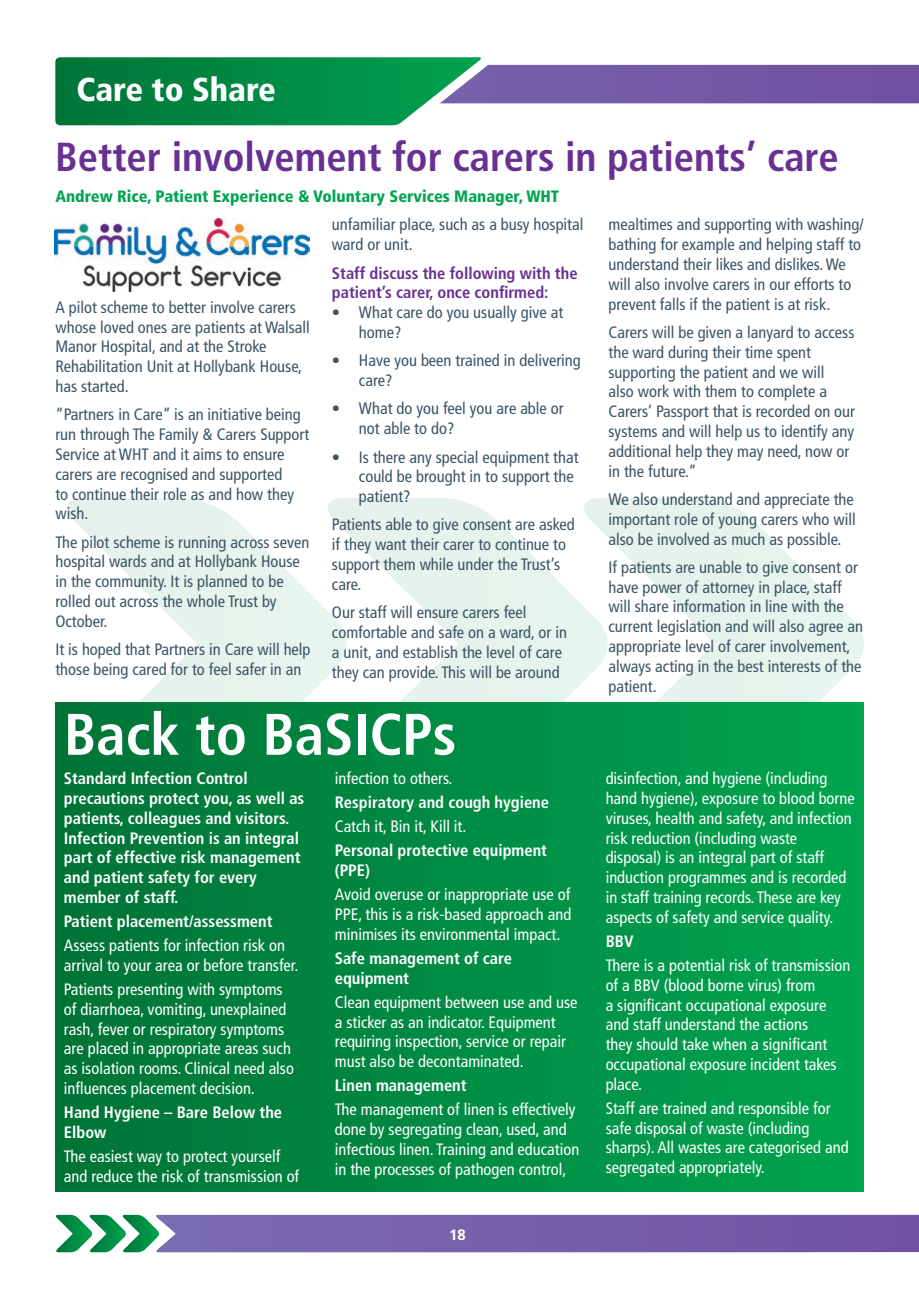
<style>
.page{position:relative;width:919px;height:1289px;background:#fff}
.page>*{position:absolute;margin:0;border:0;box-sizing:border-box;transform-origin:0 0}
.Heading{font:700 condensed 58.5px "Frutiger LT Std";color:#fff}
.Heading-2{font:700 condensed 40.5px "Frutiger LT Std";color:#683092}
.t1{font:900 condensed 33px "Frutiger LT Std";color:#fff}
.Body_text{font:condensed 16.5px/19.8px "Frutiger LT Std";color:#3b5566}
.Body_text-2{font:condensed 16.5px/19.8px "Frutiger LT Std";color:#fff}
.Body_text-3{font:700 condensed 16.5px/19.8px "Frutiger LT Std";color:#fff}
.t2{font:700 condensed 16.5px/19.8px "Frutiger LT Std";color:#683092}
.Author{font:900 condensed 16.5px "Frutiger LT Std";color:#00a54f}
.t3{font:700 15px "Frutiger LT Std";color:#fff}
</style>
<div class="page">
<svg style="left:55px;top:57px;width:863px;height:69px"></svg>
<svg style="left:56px;top:1214px;width:862px;height:38px;background:#776ea8"></svg>
<svg style="left:610px;top:498px;width:254px;height:289px"></svg>
<svg style="left:350px;top:498px;width:260px;height:204px"></svg>
<svg style="left:67px;top:498px;width:283px;height:204px"></svg>
<div style="left:55px;top:702px;width:808px;height:489px;background:linear-gradient(to right,#007337,#00a550)"></div>
<img style="left:54px;top:218px;width:256px;height:74px">
<h3 class="t1" style="left:77px;top:70px;width:201px">Care to Share</h3>
<p class="Heading-2" style="left:55px;top:133px;width:784px">Better involvement for carers in patients’ care</p>
<p class="Author" style="left:55px;top:186px;width:505px">Andrew Rice, Patient Experience &amp; Voluntary Services Manager, WHT</p>
<p class="Body_text" style="left:55px;top:297px;width:256px">A pilot scheme to better involve carers whose loved ones are patients at Walsall Manor Hospital, and at the Stroke Rehabilitation Unit at Hollybank House, has started.</p>
<p class="Body_text" style="left:55px;top:405px;width:255px">“Partners in Care” is an initiative being run through The Family &amp; Carers Support<br>Service at WHT and it aims to ensure carers are recognised and supported<br>to continue their role as and how they wish.</p>
<p class="Body_text" style="left:55px;top:532px;width:255px">The pilot scheme is running across seven hospital wards and at Hollybank House in the community. It is planned to be rolled out across the whole Trust by<br>October.</p>
<p class="Body_text" style="left:55px;top:639px;width:256px">It is hoped that Partners in Care will help those being cared for to feel safer in an</p>
<p class="Body_text" style="left:332px;top:215px;width:253px">unfamiliar place, such as a busy hospital ward or unit.</p>
<p class="t2" style="left:332px;top:263px;width:247px">Staff discuss the following with the patient’s carer, once confirmed:</p>
<p class="Body_text" style="left:359px;top:302px;width:206px;text-indent:-27px">• What care do you usually give at home?</p>
<p class="Body_text" style="left:359px;top:351px;width:223px;text-indent:-27px">• Have you been trained in delivering care?</p>
<p class="Body_text" style="left:359px;top:399px;width:206px;text-indent:-27px">• What do you feel you are able or not able to do?</p>
<p class="Body_text" style="left:359px;top:447px;width:221px;text-indent:-27px">• Is there any special equipment that could be brought in to support the patient?</p>
<p class="Body_text" style="left:332px;top:515px;width:244px">Patients able to give consent are asked if they want their carer to continue to support them while under the Trust’s care.</p>
<p class="Body_text" style="left:332px;top:602px;width:236px">Our staff will ensure carers feel comfortable and safe on a ward, or in a unit, and establish the level of care they can provide. This will be around</p>
<p class="Heading" style="left:64px;top:699px;width:394px">Back to BaSICPs</p>
<p class="Body_text-3" style="left:64px;top:768px;width:242px">Standard Infection Control precautions protect you, as well as patients, colleagues and visitors.<br>Infection Prevention is an integral part of effective risk management and patient safety for every member of staff.</p>
<p class="Body_text-3" style="left:64px;top:911px;width:210px">Patient placement/assessment</p>
<p class="Body_text-2" style="left:64px;top:935px;width:236px">Assess patients for infection risk on arrival to your area or before transfer.</p>
<p class="Body_text-2" style="left:64px;top:979px;width:231px">Patients presenting with symptoms of diarrhoea, vomiting, unexplained rash, fever or respiratory symptoms are placed in appropriate areas such as isolation rooms. Clinical need also influences placement decision.</p>
<p class="Body_text-3" style="left:64px;top:1102px;width:220px">Hand Hygiene – Bare Below the<br>Elbow</p>
<p class="Body_text-2" style="left:64px;top:1146px;width:237px">The easiest way to protect yourself and reduce the risk of transmission of</p>
<p class="Body_text-2" style="left:335px;top:768px;width:119px">infection to others.</p>
<p class="Body_text-3" style="left:335px;top:792px;width:216px">Respiratory and cough hygiene</p>
<p class="Body_text-2" style="left:335px;top:816px;width:133px">Catch it, Bin it, Kill it.</p>
<p class="Body_text-3" style="left:335px;top:840px;width:214px">Personal protective equipment (PPE)</p>
<p class="Body_text-2" style="left:335px;top:884px;width:238px;text-align:justify">Avoid overuse or inappropriate use of PPE, this is a risk-based approach and minimises its environmental impact.</p>
<p class="Body_text-3" style="left:335px;top:948px;width:179px">Safe management of care equipment</p>
<p class="Body_text-2" style="left:335px;top:992px;width:244px">Clean equipment between use and use a sticker as an indicator. Equipment requiring inspection, service or repair must also be decontaminated.</p>
<p class="Body_text-3" style="left:335px;top:1075px;width:133px">Linen management</p>
<p class="Body_text-2" style="left:335px;top:1099px;width:246px">The management of linen is effectively done by segregating clean, used, and infectious linen. Training and education in the processes of pathogen control,</p>
<p class="t3" style="left:449px;top:1225px;width:18px">18</p>
<p class="Body_text" style="left:608px;top:215px;width:257px">mealtimes and supporting with washing/ bathing for example and helping staff to understand their likes and dislikes. We will also involve carers in our efforts to prevent falls if the patient is at risk.</p>
<p class="Body_text" style="left:608px;top:322px;width:248px">Carers will be given a lanyard to access the ward during their time spent supporting the patient and we will<br>also work with them to complete a Carers’ Passport that is recorded on our systems and will help us to identify any additional help they may need, now or in the future.”</p>
<p class="Body_text" style="left:608px;top:489px;width:249px;text-align:justify">We also understand and appreciate the important role of young carers who will also be involved as much as possible.</p>
<p class="Body_text" style="left:608px;top:557px;width:256px">If patients are unable to give consent or have power of attorney in place, staff will share information in line with the current legislation and will also agree an appropriate level of carer involvement, always acting in the best interests of the patient.</p>
<p class="Body_text-2" style="left:605px;top:768px;width:250px">disinfection, and hygiene (including hand hygiene), exposure to blood borne viruses, health and safety, and infection risk reduction (including waste disposal) is an integral part of staff induction programmes and is recorded in staff training records. These are key aspects of safety and service quality.</p>
<p class="Body_text-3" style="left:605px;top:931px;width:29px">BBV</p>
<p class="Body_text-2" style="left:605px;top:955px;width:246px">There is a potential risk of transmission of a BBV (blood borne virus) from<br>a significant occupational exposure and staff understand the actions<br>they should take when a significant occupational exposure incident takes place.</p>
<p class="Body_text-2" style="left:605px;top:1098px;width:244px">Staff are trained and responsible for safe disposal of waste (including sharps). All wastes are categorised and segregated appropriately.</p>
</div>
